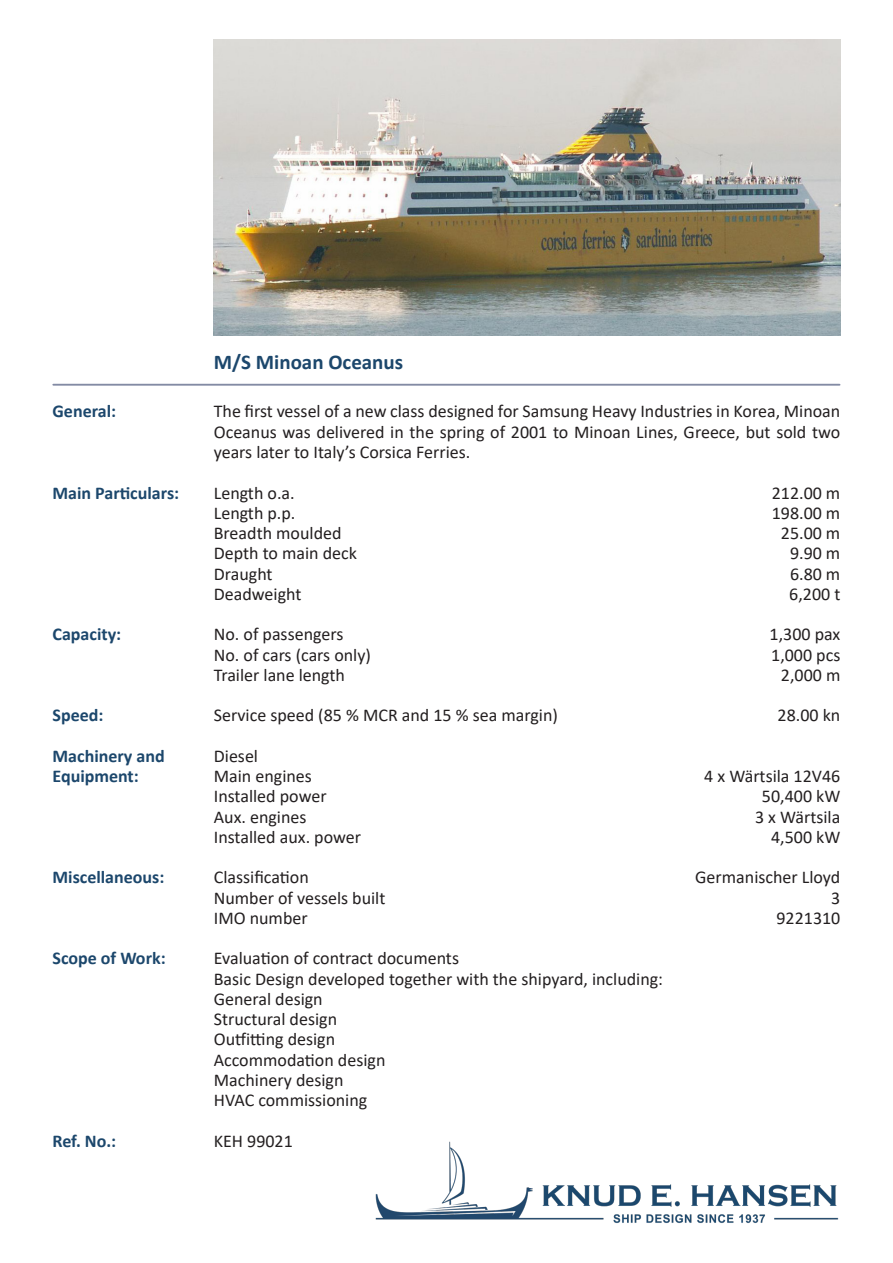
<style>
.page{position:relative;width:893px;height:1263px;background:#fff}
.page>*{position:absolute;margin:0;border:0;box-sizing:border-box;transform-origin:0 0}
.t1{font:700 21px "Calibri";color:#1c476c}
.t2{font:18px/20.2px "Calibri";color:#231f20;text-align:justify}
.t3{font:700 18px/20.2px "Calibri";color:#1c476c}
</style>
<div class="page">
<hr style="left:53px;top:384px;width:787px;height:2px;background:#838ba4">
<img style="left:375px;top:1141px;width:464px;height:82px">
<img style="left:214px;top:39px;width:626px;height:297px">
<p class="t3" style="left:53px;top:401px;width:65px">General:</p>
<p class="t3" style="left:53px;top:482px;width:128px">Main Particulars:</p>
<p class="t3" style="left:53px;top:624px;width:70px">Capacity:</p>
<p class="t3" style="left:53px;top:705px;width:52px">Speed:</p>
<p class="t3" style="left:53px;top:745px;width:114px">Machinery and<br>Equipment:</p>
<p class="t3" style="left:53px;top:867px;width:113px">Miscellaneous:</p>
<p class="t3" style="left:53px;top:948px;width:115px">Scope of Work:</p>
<p class="t3" style="left:53px;top:1130px;width:65px">Ref. No.:</p>
<p class="t1" style="left:214px;top:347px;width:191px">M/S Minoan Oceanus</p>
<p class="t2" style="left:214px;top:401px;width:628px">The first vessel of a new class designed for Samsung Heavy Industries in Korea, Minoan Oceanus was delivered in the spring of 2001 to Minoan Lines, Greece, but sold two years later to Italy’s Corsica Ferries.</p>
<p class="t2" style="left:214px;top:482px;width:82px">Length o.a.</p>
<p class="t2" style="left:772px;top:482px;width:70px">212.00 m</p>
<p class="t2" style="left:214px;top:502px;width:83px">Length p.p.</p>
<p class="t2" style="left:772px;top:502px;width:70px">198.00 m</p>
<p class="t2" style="left:214px;top:522px;width:129px">Breadth moulded</p>
<p class="t2" style="left:781px;top:522px;width:61px">25.00 m</p>
<p class="t2" style="left:214px;top:543px;width:145px">Depth to main deck</p>
<p class="t2" style="left:790px;top:543px;width:52px">9.90 m</p>
<p class="t2" style="left:214px;top:563px;width:60px">Draught</p>
<p class="t2" style="left:790px;top:563px;width:52px">6.80 m</p>
<p class="t2" style="left:214px;top:583px;width:89px">Deadweight</p>
<p class="t2" style="left:789px;top:583px;width:53px">6,200 t</p>
<p class="t2" style="left:214px;top:624px;width:131px">No. of passengers</p>
<p class="t2" style="left:770px;top:624px;width:72px">1,300 pax</p>
<p class="t2" style="left:214px;top:644px;width:159px">No. of cars (cars only)</p>
<p class="t2" style="left:771px;top:644px;width:71px">1,000 pcs</p>
<p class="t2" style="left:214px;top:664px;width:133px">Trailer lane length</p>
<p class="t2" style="left:781px;top:664px;width:61px">2,000 m</p>
<p class="t2" style="left:214px;top:705px;width:346px">Service speed (85 % MCR and 15 % sea margin)</p>
<p class="t2" style="left:778px;top:705px;width:64px">28.00 kn</p>
<p class="t2" style="left:214px;top:745px;width:46px">Diesel</p>
<p class="t2" style="left:214px;top:765px;width:100px">Main engines</p>
<p class="t2" style="left:704px;top:765px;width:138px">4 x Wärtsila 12V46</p>
<p class="t2" style="left:214px;top:786px;width:114px">Installed power</p>
<p class="t2" style="left:762px;top:786px;width:80px">50,400 kW</p>
<p class="t2" style="left:214px;top:806px;width:94px">Aux. engines</p>
<p class="t2" style="left:755px;top:806px;width:87px">3 x Wärtsila</p>
<p class="t2" style="left:214px;top:826px;width:149px">Installed aux. power</p>
<p class="t2" style="left:771px;top:826px;width:71px">4,500 kW</p>
<p class="t2" style="left:214px;top:867px;width:96px">Classification</p>
<p class="t2" style="left:695px;top:867px;width:147px">Germanischer Lloyd</p>
<p class="t2" style="left:214px;top:887px;width:173px">Number of vessels built</p>
<p class="t2" style="left:831px;top:887px;width:11px">3</p>
<p class="t2" style="left:214px;top:907px;width:95px">IMO number</p>
<p class="t2" style="left:776px;top:907px;width:65px">9221310</p>
<p class="t2" style="left:214px;top:948px;width:247px">Evaluation of contract documents</p>
<p class="t2" style="left:214px;top:968px;width:451px">Basic Design developed together with the shipyard, including:</p>
<p class="t2" style="left:214px;top:988px;width:110px">General design</p>
<p class="t2" style="left:214px;top:1008px;width:125px">Structural design</p>
<p class="t2" style="left:214px;top:1029px;width:123px">Outfitting design</p>
<p class="t2" style="left:214px;top:1049px;width:173px">Accommodation design</p>
<p class="t2" style="left:214px;top:1069px;width:131px">Machinery design</p>
<p class="t2" style="left:214px;top:1089px;width:155px">HVAC commissioning</p>
<p class="t2" style="left:214px;top:1131px;width:81px">KEH 99021</p>
</div>
